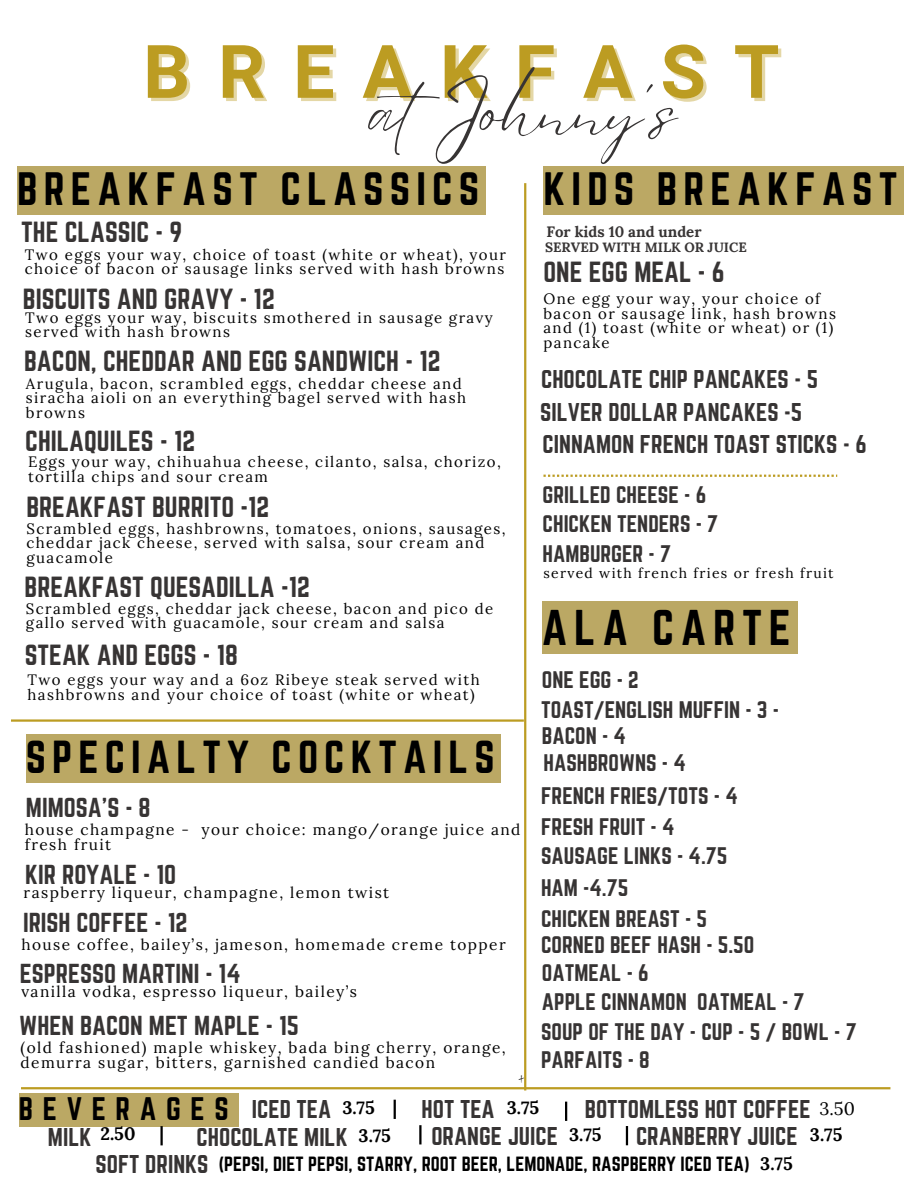
<style>
.page{position:relative;width:918px;height:1188px;background:#fff}
.page>*{position:absolute;margin:0;border:0;box-sizing:border-box;transform-origin:0 0}
.t1{font:700 73.95px "Roboto";letter-spacing:.375em;color:#bc9c22}
.t2{font:65.4px "Eyesome Script";color:#373434}
.t3{font:43.95px "Norwester";letter-spacing:.15em;color:#000}
.t4{font:40.95px "Norwester";letter-spacing:.15em;color:#000}
.t5{font:40.5px "Norwester";letter-spacing:.15em;color:#000}
.t6{font:28.5px "Norwester";letter-spacing:.335em;color:#000}
.t7{font:25.5px "Norwester";color:#373434}
.t8{font:24px "Norwester";color:#373434}
.t9{font:22.5px "Norwester";color:#373434}
.t10{font:21px "Norwester";color:#373434}
.t11{font:18px "Norwester";color:#000}
.t12{font:700 18px "Lora";color:#000}
.t13{font:18px "Lora";color:#000}
.t14{font:15.45px/14.7px "Lora";letter-spacing:.095em;color:#000}
.t15{font:15px/14.7px "Lora";letter-spacing:.095em;color:#000}
.t16{font:700 15px "Lora";color:#373434}
.t17{font:13.95px "Lora";letter-spacing:.095em;color:#000}
.t18{font:700 13.5px "Lora";color:#373434}
</style>
<div class="page">
<hr style="left:524px;top:183px;width:2px;height:908px;background:#bc9c22">
<hr style="left:21px;top:1087px;width:869px;height:2px;background:#bc9c22">
<div style="left:17px;top:166px;width:469px;height:48px;background:#bba864"></div>
<div style="left:19px;top:1093px;width:219px;height:34px;background:#bba864"></div>
<div style="left:542px;top:601px;width:256px;height:53px;background:#bba864"></div>
<hr style="left:11px;top:719px;width:513px;height:3px;background:#bc9c22">
<div style="left:26px;top:734px;width:475px;height:48px;background:#bba864"></div>
<div style="left:543px;top:166px;width:361px;height:48px;background:#bba864"></div>
<svg style="left:543px;top:475px;width:294px;height:2px"></svg>
<svg style="left:394px;top:1100px;width:2px;height:19px"></svg>
<svg style="left:565px;top:1102px;width:2px;height:19px"></svg>
<svg style="left:626px;top:1126px;width:2px;height:19px"></svg>
<hr style="left:160px;top:1126px;width:3px;height:19px;background:#000">
<hr style="left:419px;top:1125px;width:3px;height:19px;background:#000">
<p class="t1" style="left:143px;top:29px;width:638px">BREAKFAST</p>
<p class="t2" style="left:370px;top:69px;width:308px">atJohnny’s</p>
<p class="t4" style="left:17px;top:164px;width:464px">BREAKFAST CLASSICS</p>
<p class="t4" style="left:543px;top:164px;width:356px">KIDS BREAKFAST</p>
<p class="t18" style="left:545px;top:239px;width:203px">SERVED WITH MILK OR JUICE</p>
<p class="t7" style="left:543px;top:256px;width:183px">ONE EGG MEAL - 6</p>
<p class="t15" style="left:543px;top:291px;width:294px">One egg your way, your choice of bacon or sausage link, hash browns and (1) toast (white or wheat) or (1) pancake</p>
<p class="t9" style="left:541px;top:366px;width:278px">CHOCOLATE CHIP PANCAKES - 5</p>
<p class="t7" style="left:21px;top:216px;width:163px">THE CLASSIC - 9</p>
<p class="t16" style="left:547px;top:222px;width:156px">For kids 10 and under</p>
<p class="t15" style="left:25px;top:247px;width:483px">Two eggs your way, choice of toast (white or wheat), your choice of bacon or sausage links served with hash browns</p>
<p class="t7" style="left:23px;top:284px;width:253px">BISCUITS AND GRAVY - 12</p>
<p class="t15" style="left:25px;top:310px;width:469px">Two eggs your way, biscuits smothered in sausage gravy served with hash browns</p>
<p class="t15" style="left:26px;top:376px;width:442px">Arugula, bacon, scrambled eggs, cheddar cheese and siracha aioli on an everything bagel served with hash browns</p>
<p class="t15" style="left:28px;top:455px;width:474px">Eggs your way, chihuahua cheese, cilanto, salsa, chorizo, tortilla chips and sour cream</p>
<p class="t15" style="left:27px;top:521px;width:481px">Scrambled eggs, hashbrowns, tomatoes, onions, sausages, cheddar jack cheese, served with salsa, sour cream and guacamole</p>
<p class="t15" style="left:26px;top:601px;width:469px">Scrambled eggs, cheddar jack cheese, bacon and pico de gallo served with guacamole, sour cream and salsa</p>
<p class="t7" style="left:24px;top:345px;width:418px">BACON, CHEDDAR AND EGG SANDWICH - 12</p>
<p class="t9" style="left:540px;top:398px;width:263px">SILVER DOLLAR PANCAKES -5</p>
<p class="t7" style="left:25px;top:425px;width:171px">CHILAQUILES - 12</p>
<p class="t9" style="left:543px;top:431px;width:325px">CINNAMON FRENCH TOAST STICKS - 6</p>
<p class="t10" style="left:543px;top:482px;width:165px">GRILLED CHEESE - 6</p>
<p class="t10" style="left:543px;top:511px;width:177px">CHICKEN TENDERS - 7</p>
<p class="t10" style="left:543px;top:541px;width:130px">HAMBURGER - 7</p>
<p class="t17" style="left:543px;top:564px;width:292px">served with french fries or fresh fruit</p>
<p class="t7" style="left:27px;top:492px;width:244px">BREAKFAST BURRITO -12</p>
<p class="t7" style="left:25px;top:571px;width:287px">BREAKFAST QUESADILLA -12</p>
<p class="t3" style="left:542px;top:601px;width:250px">ALA CARTE</p>
<p class="t7" style="left:25px;top:639px;width:215px">STEAK AND EGGS - 18</p>
<p class="t15" style="left:28px;top:672px;width:454px">Two eggs your way and a 6oz Ribeye steak served with hashbrowns and your choice of toast (white or wheat)</p>
<p class="t5" style="left:26px;top:733px;width:470px">SPECIALTY COCKTAILS</p>
<p class="t8" style="left:26px;top:793px;width:126px">MIMOSA’S - 8</p>
<p class="t14" style="left:25px;top:822px;width:497px">house champagne - your choice: mango/orange juice and</p>
<p class="t14" style="left:25px;top:837px;width:88px">fresh fruit</p>
<p class="t8" style="left:25px;top:860px;width:152px">KIR ROYALE - 10</p>
<p class="t14" style="left:24px;top:885px;width:367px">raspberry liqueur, champagne, lemon twist</p>
<p class="t14" style="left:21px;top:937px;width:486px">house coffee, bailey’s, jameson, homemade creme topper</p>
<p class="t8" style="left:23px;top:908px;width:166px">IRISH COFFEE - 12</p>
<p class="t10" style="left:542px;top:667px;width:98px">ONE EGG - 2</p>
<p class="t10" style="left:541px;top:697px;width:239px">TOAST/ENGLISH MUFFIN - 3 -</p>
<p class="t10" style="left:542px;top:722px;width:86px">BACON - 4</p>
<p class="t10" style="left:544px;top:750px;width:144px">HASHBROWNS - 4</p>
<p class="t10" style="left:541px;top:783px;width:198px">FRENCH FRIES/TOTS - 4</p>
<p class="t10" style="left:541px;top:814px;width:135px">FRESH FRUIT - 4</p>
<p class="t10" style="left:541px;top:843px;width:188px">SAUSAGE LINKS - 4.75</p>
<p class="t10" style="left:541px;top:875px;width:89px">HAM -4.75</p>
<p class="t10" style="left:541px;top:906px;width:167px">CHICKEN BREAST - 5</p>
<p class="t10" style="left:541px;top:932px;width:215px">CORNED BEEF HASH - 5.50</p>
<p class="t8" style="left:20px;top:959px;width:222px">ESPRESSO MARTINI - 14</p>
<p class="t10" style="left:542px;top:960px;width:108px">OATMEAL - 6</p>
<p class="t10" style="left:542px;top:989px;width:264px">APPLE CINNAMON OATMEAL - 7</p>
<p class="t10" style="left:541px;top:1019px;width:317px">SOUP OF THE DAY - CUP - 5 / BOWL - 7</p>
<p class="t14" style="left:21px;top:984px;width:337px">vanilla vodka, espresso liqueur, bailey’s</p>
<p class="t14" style="left:21px;top:1040px;width:487px">(old fashioned) maple whiskey, bada bing cherry, orange, demurra sugar, bitters, garnished candied bacon</p>
<p class="t9" style="left:252px;top:1095px;width:81px">ICED TEA</p>
<p class="t9" style="left:422px;top:1095px;width:75px">HOT TEA</p>
<p class="t9" style="left:585px;top:1095px;width:227px">BOTTOMLESS HOT COFFEE</p>
<p class="t9" style="left:48px;top:1124px;width:45px">MILK</p>
<p class="t9" style="left:197px;top:1124px;width:153px">CHOCOLATE MILK</p>
<p class="t9" style="left:431px;top:1122px;width:128px">ORANGE JUICE</p>
<p class="t9" style="left:636px;top:1122px;width:163px">CRANBERRY JUICE</p>
<p class="t9" style="left:96px;top:1151px;width:114px">SOFT DRINKS</p>
<p class="t11" style="left:219px;top:1153px;width:532px">(PEPSI, DIET PEPSI, STARRY, ROOT BEER, LEMONADE, RASPBERRY ICED TEA)</p>
<p class="t12" style="left:760px;top:1152px;width:34px">3.75</p>
<p class="t8" style="left:19px;top:1011px;width:281px">WHEN BACON MET MAPLE - 15</p>
<p class="t10" style="left:541px;top:1047px;width:110px">PARFAITS - 8</p>
<p class="t6" style="left:19px;top:1091px;width:211px">BEVERAGES</p>
<p class="t12" style="left:342px;top:1096px;width:34px">3.75</p>
<p class="t12" style="left:507px;top:1096px;width:34px">3.75</p>
<p class="t13" style="left:820px;top:1097px;width:37px">3.50</p>
<p class="t12" style="left:100px;top:1122px;width:36px">2.50</p>
<p class="t12" style="left:359px;top:1124px;width:34px">3.75</p>
<p class="t12" style="left:569px;top:1123px;width:34px">3.75</p>
<p class="t12" style="left:810px;top:1123px;width:34px">3.75</p>
</div>
